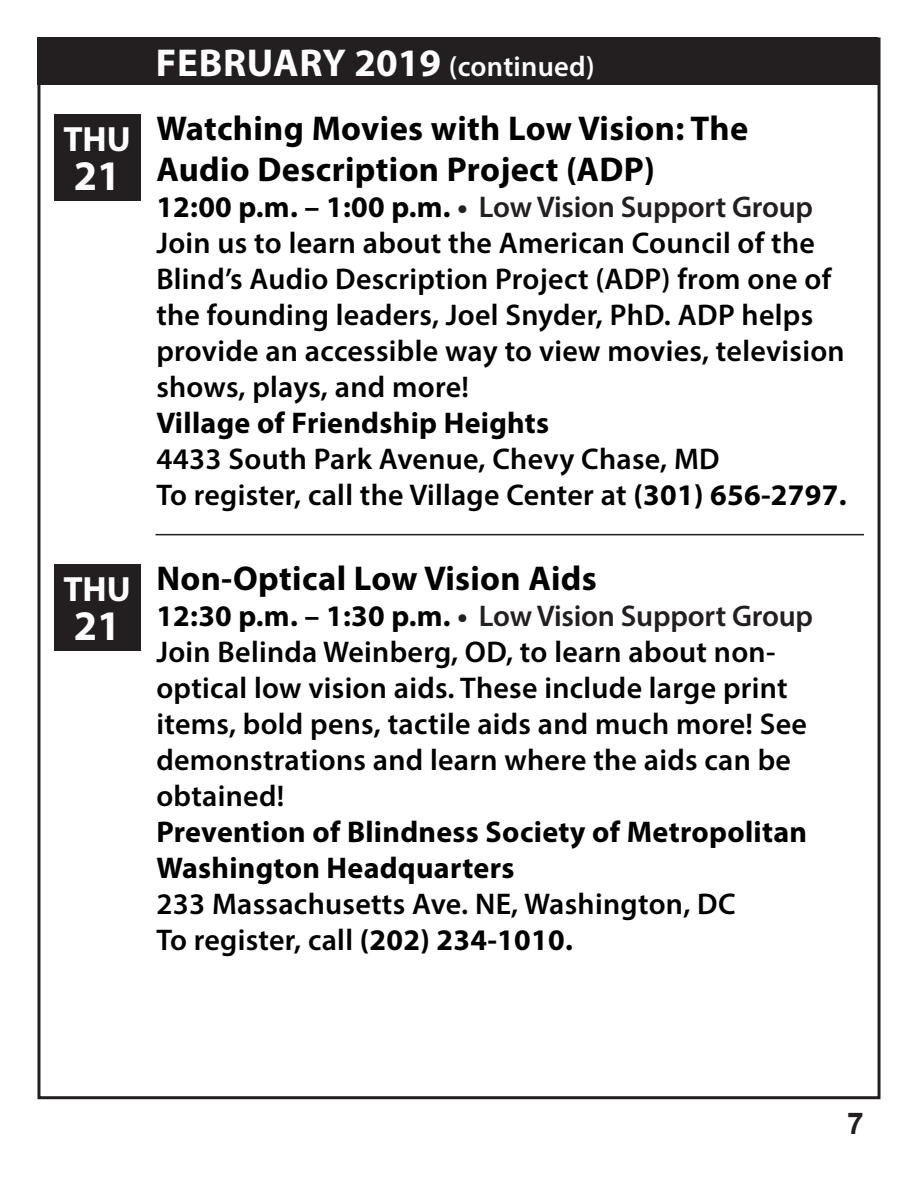
<style>
.page{position:relative;width:918px;height:1188px;background:#fff}
.page>*{position:absolute;margin:0;border:0;box-sizing:border-box;transform-origin:0 0}
.t1{font:700 42.3px "Myriad Pro";color:#fff}
.t2{font:700 39px "Myriad Pro";letter-spacing:.01em;color:#fff}
.t3{font:700 35.25px "Myriad Pro";color:#fff}
.t4{font:700 34.5px/41.4px "Myriad Pro";letter-spacing:.01em;color:#000}
.t5{font:600 30px/36px "Myriad Pro";letter-spacing:.01em;color:#000}
.t6{font:700 30px "Arial";color:#231f20}
.s1{font-weight:600;font-size:28.5px}
.s2{font-weight:700}
.s3{font-weight:700;color:#231f20}
.s4{color:#231f20}
</style>
<div class="page">
<div style="left:37px;top:37px;width:841px;height:48px;background:#231f20"></div>
<hr style="left:156px;top:534px;width:708px;height:1px;background:#231f20">
<div style="left:54px;top:564px;width:87px;height:87px;background:#231f20"></div>
<div style="left:54px;top:114px;width:87px;height:87px;background:#231f20"></div>
<p class="t3" style="left:63px;top:117px;width:69px">THU</p>
<p class="t1" style="left:74px;top:148px;width:48px">21</p>
<p class="t3" style="left:63px;top:566px;width:69px">THU</p>
<p class="t1" style="left:74px;top:598px;width:48px">21</p>
<p class="t2" style="left:156px;top:38px;width:440px">FEBRUARY 2019 <span class="s1">(continued)</span></p>
<p class="t4" style="left:156px;top:106px;width:593px">Watching Movies with Low Vision: The<br>Audio Description Project (ADP)</p>
<p class="t5" style="left:156px;top:188px;width:692px"><span class="s2">12:00 p.m. – 1:00 p.m.</span> <span class="s3">•</span> <span class="s4">Low Vision Support Group </span>Join us to learn about the American Council of the Blind’s Audio Description Project (ADP) from one of the founding leaders, Joel Snyder, PhD. ADP helps provide an accessible way to view movies, television shows, plays, and more!<br><span class="s2">Village of Friendship Heights<br></span>4433 South Park Avenue, Chevy Chase, MD<br>To register, call the Village Center at <span class="s2">(301) 656-2797.</span></p>
<p class="t4" style="left:156px;top:556px;width:442px">Non-Optical Low Vision Aids</p>
<p class="t5" style="left:156px;top:597px;width:658px"><span class="s2">12:30 p.m. – 1:30 p.m.</span> <span class="s3">•</span> <span class="s4">Low Vision Support Group </span>Join Belinda Weinberg, OD, to learn about non&shy;optical low vision aids. These include large print items, bold pens, tactile aids and much more! See demonstrations and learn where the aids can be obtained!<br><span class="s2">Prevention of Blindness Society of Metropolitan Washington Headquarters<br></span>233 Massachusetts Ave. NE, Washington, DC<br>To register, call <span class="s2">(202) 234-1010.</span></p>
<p class="t6" style="left:847px;top:1102px;width:18px">7</p>
</div>
